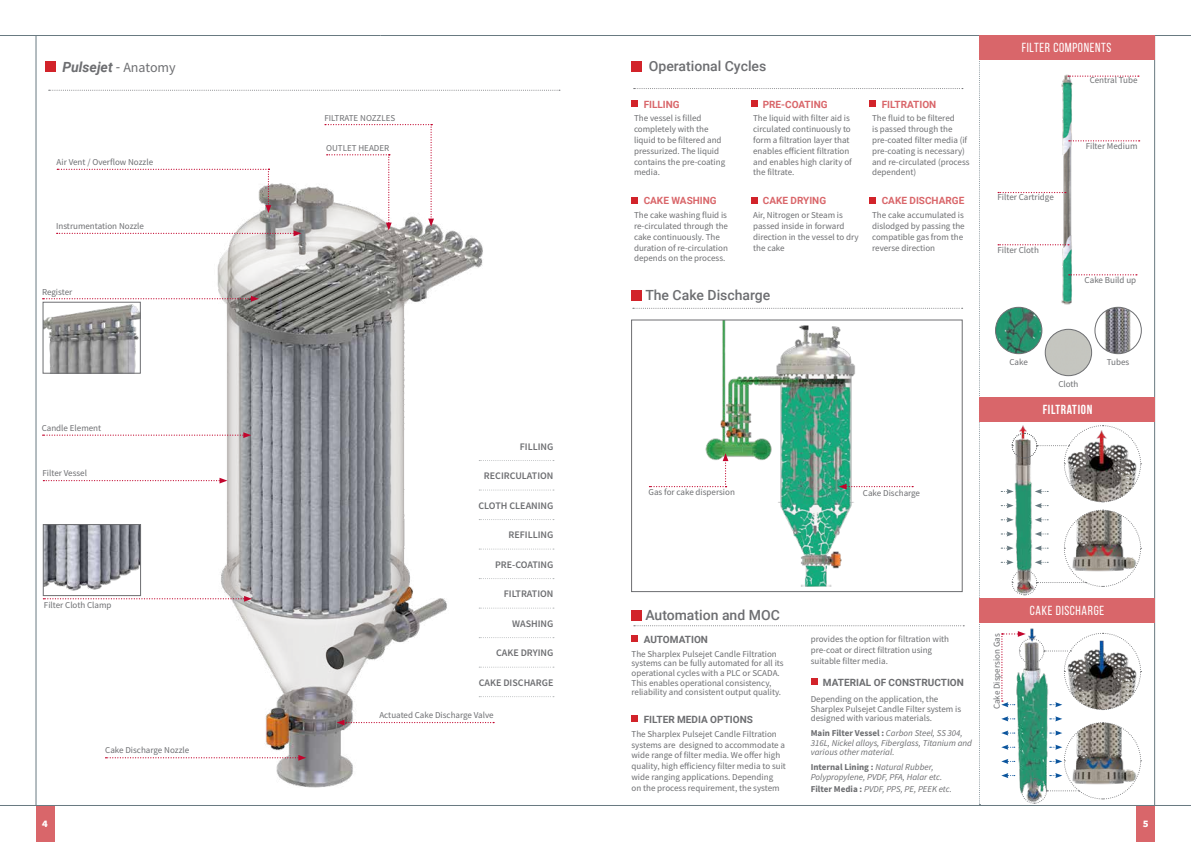
<style>
.page{position:relative;width:1191px;height:842px;background:#fff}
.page>*{position:absolute;margin:0;border:0;box-sizing:border-box;transform-origin:0 0}
.t1{font:500 14px "Roboto";color:#6d6e71}
.t2{font:italic 700 14px "Roboto";color:#6d6e71}
.t3{font:13.2px "Bebas Neue";letter-spacing:.05em;color:#fff}
.t4{font:700 13.2px "Bebas Neue";letter-spacing:.05em;color:#fff}
.t5{font:700 12px "Source Sans Pro";color:#fff}
.t6{font:600 10px "Source Sans Pro";color:#6d6e71}
.t7{font:700 10px "Roboto";color:#d9666a}
.t8{font:700 10px "Roboto";color:#6d6e71}
.t9{font:9px/10.8px "Source Sans Pro";color:#6d6e71}
.t10{font:italic 9px/9.6px "Source Sans Pro";color:#6d6e71}
.s1{font-weight:400}
.s2{font-family:"Source Sans Pro";font-weight:400;font-style:normal}
.s3{font-weight:700;font-style:normal}
</style>
<div class="page">
<div style="left:1136px;top:806px;width:19px;height:36px;background:#d9666a"></div>
<div style="left:36px;top:806px;width:18px;height:36px;background:#d9666a"></div>
<img style="left:997px;top:74px;width:144px;height:235px">
<img style="left:649px;top:321px;width:265px;height:266px">
<div style="left:631px;top:319px;width:331px;height:273px;border:1px solid #6d6e71"></div>
<svg style="left:979px;top:61px;width:1px;height:744px"></svg>
<hr style="left:1154px;top:36px;width:1px;height:770px;background:#697a81">
<hr style="left:0;top:35px;width:380px;height:1px;background:#697a81">
<hr style="left:380px;top:35px;width:811px;height:1px;background:#697a81">
<hr style="left:0;top:805px;width:1191px;height:1px;background:#697a81">
<div style="left:631px;top:100px;width:7px;height:7px;background:#d2232a"></div>
<div style="left:631px;top:197px;width:7px;height:7px;background:#d2232a"></div>
<div style="left:750px;top:100px;width:7px;height:7px;background:#d2232a"></div>
<div style="left:750px;top:197px;width:7px;height:7px;background:#d2232a"></div>
<div style="left:869px;top:100px;width:7px;height:7px;background:#d2232a"></div>
<div style="left:869px;top:197px;width:7px;height:7px;background:#d2232a"></div>
<svg style="left:633px;top:88px;width:330px;height:1px"></svg>
<svg style="left:49px;top:90px;width:511px;height:1px"></svg>
<svg style="left:633px;top:308px;width:329px;height:1px"></svg>
<svg style="left:634px;top:625px;width:330px;height:1px"></svg>
<img style="left:217px;top:183px;width:269px;height:605px">
<hr style="left:36px;top:36px;width:1px;height:770px;background:#697a81">
<svg style="left:479px;top:460px;width:75px;height:1px"></svg>
<svg style="left:479px;top:489px;width:75px;height:1px"></svg>
<svg style="left:479px;top:519px;width:75px;height:1px"></svg>
<svg style="left:479px;top:549px;width:75px;height:1px"></svg>
<svg style="left:479px;top:578px;width:75px;height:1px"></svg>
<svg style="left:479px;top:608px;width:75px;height:1px"></svg>
<svg style="left:479px;top:637px;width:75px;height:1px"></svg>
<svg style="left:479px;top:667px;width:75px;height:1px"></svg>
<svg style="left:479px;top:696px;width:75px;height:1px"></svg>
<svg style="left:57px;top:169px;width:214px;height:44px"></svg>
<svg style="left:57px;top:230px;width:244px;height:6px"></svg>
<svg style="left:43px;top:478px;width:184px;height:5px"></svg>
<svg style="left:43px;top:296px;width:216px;height:6px"></svg>
<svg style="left:43px;top:432px;width:208px;height:6px"></svg>
<svg style="left:105px;top:755px;width:201px;height:6px"></svg>
<svg style="left:336px;top:720px;width:158px;height:5px"></svg>
<svg style="left:43px;top:596px;width:209px;height:6px"></svg>
<svg style="left:325px;top:124px;width:109px;height:106px"></svg>
<img style="left:45px;top:304px;width:94px;height:68px">
<div style="left:43px;top:302px;width:98px;height:72px;border:1px solid #6d6e71"></div>
<img style="left:45px;top:526px;width:94px;height:65px">
<div style="left:43px;top:524px;width:98px;height:72px;border:1px solid #6d6e71"></div>
<div style="left:979px;top:598px;width:175px;height:25px;background:#d9666a"></div>
<div style="left:45px;top:61px;width:11px;height:11px;background:#d2232a"></div>
<div style="left:631px;top:61px;width:11px;height:11px;background:#d2232a"></div>
<div style="left:631px;top:290px;width:11px;height:10px;background:#d2232a"></div>
<div style="left:631px;top:610px;width:11px;height:11px;background:#d2232a"></div>
<div style="left:631px;top:635px;width:7px;height:7px;background:#d2232a"></div>
<div style="left:810px;top:678px;width:7px;height:7px;background:#d2232a"></div>
<div style="left:631px;top:715px;width:7px;height:7px;background:#d2232a"></div>
<svg style="left:1068px;top:76px;width:71px;height:1px"></svg>
<svg style="left:1068px;top:140px;width:71px;height:1px"></svg>
<svg style="left:1068px;top:274px;width:69px;height:1px"></svg>
<svg style="left:998px;top:244px;width:71px;height:1px"></svg>
<svg style="left:998px;top:192px;width:67px;height:1px"></svg>
<div style="left:979px;top:397px;width:175px;height:25px;background:#d9666a"></div>
<div style="left:979px;top:35px;width:175px;height:25px;background:#d9666a"></div>
<svg style="left:838px;top:484px;width:75px;height:5px"></svg>
<svg style="left:649px;top:453px;width:79px;height:34px"></svg>
<img style="left:995px;top:307px;width:47px;height:47px;border-radius:23px">
<div style="left:995px;top:307px;width:47px;height:47px;border:1px solid #6d6e71;border-radius:50%"></div>
<div style="left:1045px;top:329px;width:46px;height:47px;background:#c5c6c0;border-radius:23px"></div>
<div style="left:1044px;top:329px;width:48px;height:47px;border:1px solid #6d6e71;border-radius:50%"></div>
<img style="left:1095px;top:307px;width:46px;height:47px;border-radius:23px">
<div style="left:1094px;top:307px;width:47px;height:47px;border:1px solid #6d6e71;border-radius:50%"></div>
<svg style="left:1001px;top:425px;width:140px;height:171px"></svg>
<svg style="left:1001px;top:631px;width:140px;height:173px"></svg>
<h1 class="t2" style="left:62px;top:57px;width:115px">Pulsejet <span class="s1">-</span> <span class="s2">Anatomy</span></h1>
<p class="t9" style="left:57px;top:157px;width:98px">Air Vent / Overflow Nozzle</p>
<p class="t9" style="left:56px;top:221px;width:89px">Instrumentation Nozzle</p>
<p class="t9" style="left:42px;top:286px;width:32px">Register</p>
<p class="t9" style="left:42px;top:422px;width:61px">Candle Element</p>
<p class="t9" style="left:43px;top:467px;width:46px">Filter Vessel</p>
<p class="t9" style="left:44px;top:599px;width:69px">Filter Cloth Clamp</p>
<p class="t9" style="left:105px;top:745px;width:86px">Cake Discharge Nozzle</p>
<p class="t9" style="left:324px;top:112px;width:72px">FILTRATE NOZZLES</p>
<p class="t9" style="left:326px;top:142px;width:65px">OUTLET HEADER</p>
<p class="t6" style="left:520px;top:440px;width:35px">FILLING</p>
<p class="t6" style="left:484px;top:469px;width:71px">RECIRCULATION</p>
<p class="t6" style="left:478px;top:499px;width:76px">CLOTH CLEANING</p>
<p class="t6" style="left:508px;top:528px;width:46px">REFILLING</p>
<p class="t6" style="left:495px;top:558px;width:60px">PRE-COATING</p>
<p class="t6" style="left:504px;top:587px;width:51px">FILTRATION</p>
<p class="t6" style="left:512px;top:617px;width:43px">WASHING</p>
<p class="t6" style="left:496px;top:646px;width:59px">CAKE DRYING</p>
<p class="t6" style="left:479px;top:676px;width:76px">CAKE DISCHARGE</p>
<p class="t9" style="left:379px;top:710px;width:116px">Actuated Cake Discharge Valve</p>
<h2 class="t3" style="left:1021px;top:41px;width:91px">FILTER COMPONENTS</h2>
<h1 class="t1" style="left:649px;top:56px;width:119px">Operational Cycles</h1>
<p class="t9" style="left:1089px;top:75px;width:49px">Central Tube</p>
<p class="t7" style="left:643px;top:97px;width:38px">FILLING</p>
<p class="t7" style="left:763px;top:97px;width:66px">PRE-COATING</p>
<p class="t7" style="left:881px;top:97px;width:56px">FILTRATION</p>
<p class="t9" style="left:634px;top:113px;width:93px">The vessel is filled completely with the liquid to be filtered and pressurized. The liquid contains the pre-coating media.</p>
<p class="t9" style="left:634px;top:210px;width:95px">The cake washing fluid is re-circulated through the cake continuously. The duration of re-circulation depends on the process.</p>
<p class="t7" style="left:643px;top:194px;width:75px">CAKE WASHING</p>
<p class="t9" style="left:753px;top:113px;width:100px">The liquid with filter aid is circulated continuously to form a filtration layer that enables efficient filtration and enables high clarity of the filtrate.</p>
<p class="t9" style="left:753px;top:210px;width:107px">Air, Nitrogen or Steam is passed inside in forward direction in the vessel to dry the cake</p>
<p class="t7" style="left:763px;top:194px;width:65px">CAKE DRYING</p>
<p class="t9" style="left:872px;top:113px;width:99px">The fluid to be filtered<br>is passed through the pre-coated filter media (if pre-coating is necessary) and re-circulated (process dependent)</p>
<p class="t9" style="left:872px;top:210px;width:94px">The cake accumulated is dislodged by passing the compatible gas from the reverse direction</p>
<p class="t7" style="left:881px;top:194px;width:84px">CAKE DISCHARGE</p>
<p class="t9" style="left:997px;top:192px;width:58px">Filter Cartridge</p>
<p class="t9" style="left:997px;top:244px;width:43px">Filter Cloth</p>
<p class="t9" style="left:1085px;top:140px;width:53px">Filter Medium</p>
<p class="t9" style="left:1084px;top:274px;width:53px">Cake Build up</p>
<h1 class="t1" style="left:645px;top:285px;width:127px">The Cake Discharge</h1>
<p class="t9" style="left:1009px;top:357px;width:20px">Cake</p>
<p class="t9" style="left:1106px;top:357px;width:24px">Tubes</p>
<p class="t9" style="left:1058px;top:379px;width:22px">Cloth</p>
<h2 class="t4" style="left:1042px;top:403px;width:51px">FILTRATION</h2>
<p class="t9" style="left:648px;top:486px;width:88px">Gas for cake dispersion</p>
<p class="t9" style="left:863px;top:487px;width:59px">Cake Discharge</p>
<h1 class="t1" style="left:645px;top:605px;width:136px">Automation and MOC</h1>
<p class="t8" style="left:643px;top:632px;width:66px">AUTOMATION</p>
<p class="t9" style="left:631px;top:649px;width:154px;line-height:9.6px">The Sharplex Pulsejet Candle Filtration systems can be fully automated for all its operational cycles with a PLC or SCADA.<br>This enables operational consistency, reliability and consistent output quality.</p>
<p class="t8" style="left:643px;top:712px;width:111px">FILTER MEDIA OPTIONS</p>
<p class="t9" style="left:631px;top:728px;width:156px">The Sharplex Pulsejet Candle Filtration systems are designed to accommodate a wide range of filter media. We offer high quality, high efficiency filter media to suit wide ranging applications. Depending<br>on the process requirement, the system</p>
<p class="t9" style="left:810px;top:634px;width:140px">provides the option for filtration with pre-coat or direct filtration using suitable filter media.</p>
<p class="t8" style="left:823px;top:675px;width:142px">MATERIAL OF CONSTRUCTION</p>
<p class="t9" style="left:810px;top:694px;width:152px;line-height:9.6px">Depending on the application, the<br>Sharplex Pulsejet Candle Filter system is designed with various materials.</p>
<p class="t10" style="left:810px;top:728px;width:163px"><span class="s3">Main Filter Vessel :</span> Carbon Steel, SS 304,<br>316L, Nickel alloys, Fiberglass, Titanium and various other material.</p>
<p class="t10" style="left:810px;top:762px;width:133px"><span class="s3">Internal Lining :</span> Natural Rubber,<br>Polypropylene, PVDF, PFA, Halar etc.</p>
<p class="t10" style="left:810px;top:784px;width:143px"><span class="s3">Filter Media :</span> PVDF, PPS, PE, PEEK etc.</p>
<p class="t9" style="left:991px;top:709px;width:77px;rotate:-90deg">Cake Dispersion Gas</p>
<h2 class="t3" style="left:1029px;top:604px;width:76px">CAKE DISCHARGE</h2>
<h3 class="t5" style="left:42px;top:815px;width:8px">4</h3>
<h3 class="t5" style="left:1143px;top:815px;width:7px">5</h3>
</div>
